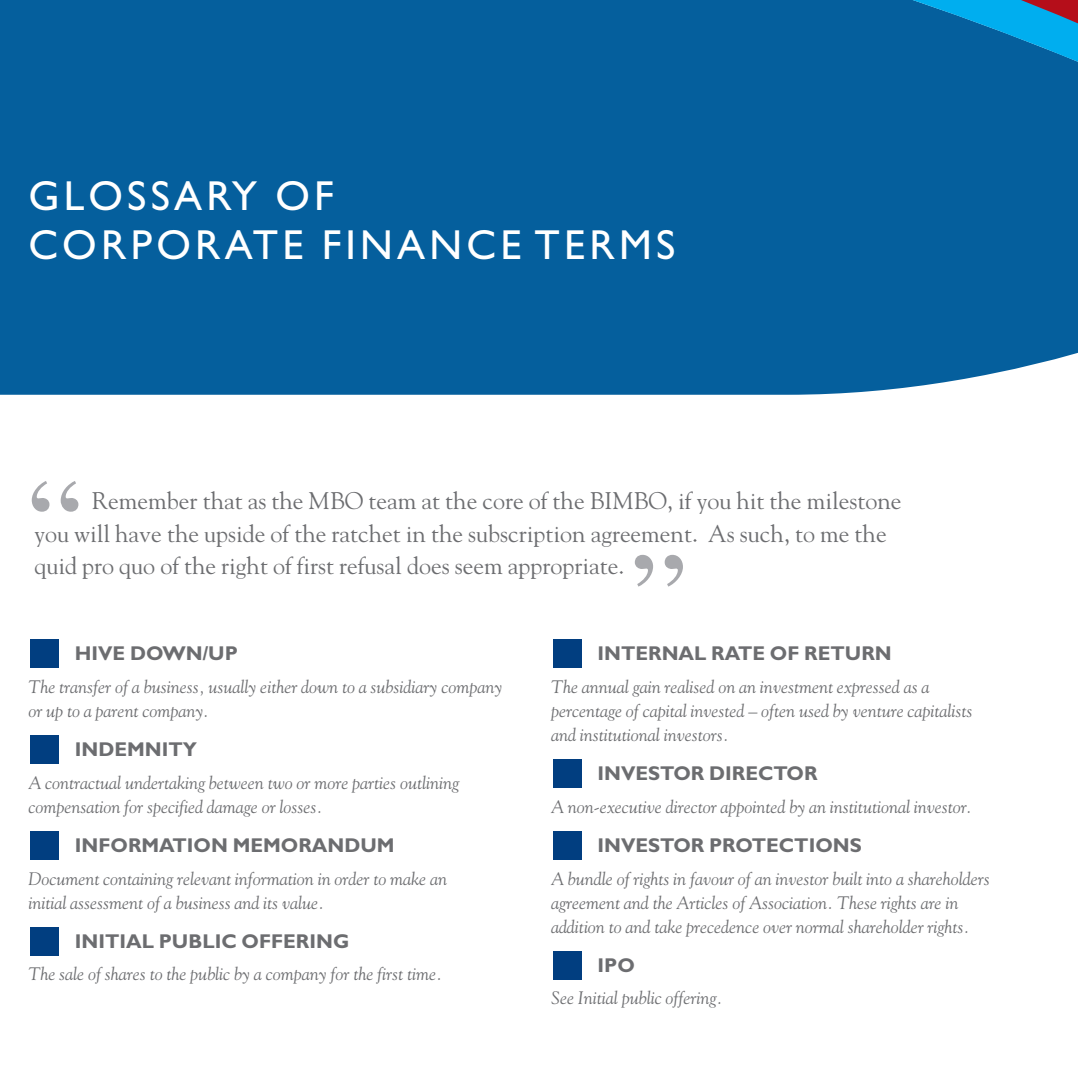
<style>
.page{position:relative;width:1078px;height:1078px;background:#fff}
.page>*{position:absolute;margin:0;border:0;box-sizing:border-box;transform-origin:0 0}
.t1{font:130px "Times";color:#a8a9ad}
.t2{font:126px "Times";color:#a8a9ad}
.t3{font:42px/48.8px "Gill Sans";letter-spacing:.1em;color:#fff}
.t4{font:24px/32.8px "Goudy";color:#6c6d70}
.t5{font:700 20px "Gill Sans";color:#6c6d70}
.t6{font:italic 18px/24px "Goudy";color:#6c6d70}
</style>
<div class="page">
<div style="left:0;top:0;width:734px;height:394px;background:#055f9d"></div>
<div style="left:734px;top:0;width:158px;height:395px;background:#055f9d"></div>
<svg style="left:892px;top:0;width:185px;height:390px;background:#1069a4"></svg>
<div style="left:553px;top:951px;width:28px;height:28px;background:#013e80"></div>
<div style="left:553px;top:831px;width:28px;height:28px;background:#013e80"></div>
<div style="left:553px;top:759px;width:28px;height:28px;background:#013e80"></div>
<div style="left:553px;top:639px;width:28px;height:29px;background:#013e80"></div>
<div style="left:30px;top:831px;width:29px;height:28px;background:#013e80"></div>
<div style="left:30px;top:735px;width:29px;height:28px;background:#013e80"></div>
<div style="left:30px;top:639px;width:29px;height:29px;background:#013e80"></div>
<div style="left:30px;top:927px;width:29px;height:28px;background:#013e80"></div>
<h3 class="t3" style="left:28px;top:175px;width:648px">GLOSSARY OF<br>CORPORATE FINANCE TERMS</h3>
<h2 class="t2" style="left:28px;top:448px;width:57px">“</h2>
<h3 class="t4" style="left:34px;top:484px;width:868px;text-indent:58px">Remember that as the MBO team at the core of the BIMBO, if you hit the milestone you will have the upside of the ratchet in the subscription agreement. As such, to me the</h3>
<h3 class="t4" style="left:34px;top:549px;width:591px">quid pro quo of the right of first refusal does seem appropriate.</h3>
<h1 class="t1" style="left:686px;top:619px;width:59px;rotate:-180deg">“</h1>
<p class="t5" style="left:75px;top:645px;width:164px">HIVE DOWN/UP</p>
<p class="t6" style="left:28px;top:674px;width:475px">The transfer of a business, usually either down to a subsidiary company or up to a parent company.</p>
<p class="t5" style="left:75px;top:741px;width:124px">INDEMNITY</p>
<p class="t6" style="left:28px;top:770px;width:432px">A contractual undertaking between two or more parties outlining compensation for specified damage or losses.</p>
<p class="t5" style="left:75px;top:837px;width:321px">INFORMATION MEMORANDUM</p>
<p class="t6" style="left:28px;top:866px;width:420px">Document containing relevant information in order to make an initial assessment of a business and its value.</p>
<p class="t5" style="left:75px;top:933px;width:276px">INITIAL PUBLIC OFFERING</p>
<p class="t6" style="left:28px;top:961px;width:415px">The sale of shares to the public by a company for the first time.</p>
<p class="t5" style="left:597px;top:645px;width:296px">INTERNAL RATE OF RETURN</p>
<p class="t6" style="left:551px;top:674px;width:423px">The annual gain realised on an investment expressed as a percentage of capital invested – often used by venture capitalists and institutional investors.</p>
<p class="t5" style="left:597px;top:765px;width:221px">INVESTOR DIRECTOR</p>
<p class="t6" style="left:551px;top:794px;width:422px">A non-executive director appointed by an institutional investor.</p>
<p class="t5" style="left:597px;top:837px;width:266px">INVESTOR PROTECTIONS</p>
<p class="t6" style="left:551px;top:866px;width:440px">A bundle of rights in favour of an investor built into a shareholders agreement and the Articles of Association. These rights are in addition to and take precedence over normal shareholder rights.</p>
<p class="t5" style="left:597px;top:957px;width:39px">IPO</p>
<p class="t6" style="left:551px;top:985px;width:173px">See Initial public offering.</p>
</div>
